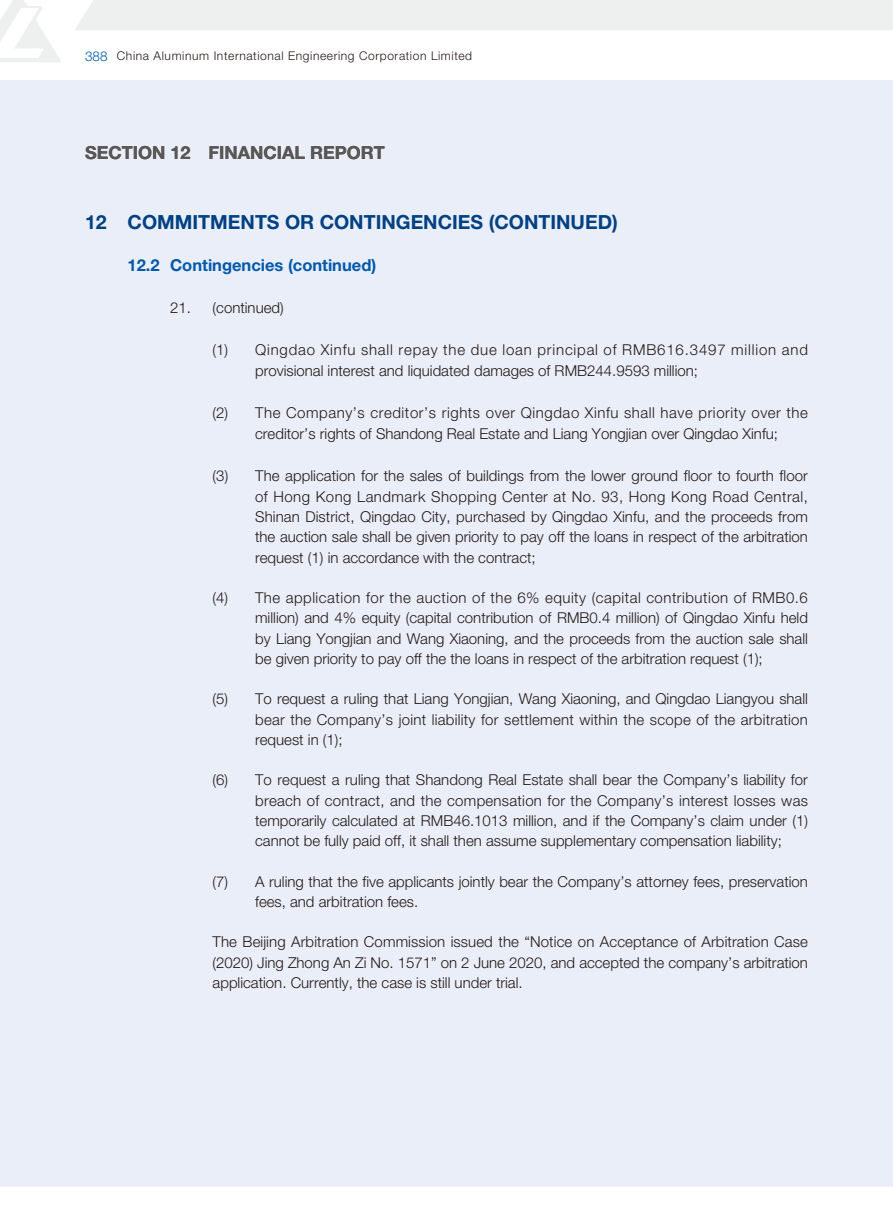
<style>
.page{position:relative;width:893px;height:1212px;background:#fff}
.page>*{position:absolute;margin:0;border:0;box-sizing:border-box;transform-origin:0 0}
.t1{font:700 19.5px "Helvetica Neue LT Std";color:#004184}
.t2{font:700 18px "Helvetica Neue LT Std";color:#595857}
.t3{font:700 16.5px "Helvetica Neue LT Std";color:#0059aa}
.t4{font:300 15px/20.2px "Helvetica Neue LT Std";color:#231916;text-align:justify}
.t5{font:300 15px/21px "Helvetica Neue LT Std";letter-spacing:.055em;color:#231916}
.t6{font:300 12px "Helvetica Neue LT Std";letter-spacing:.05em;color:#231916}
.s1{font-size:13.5px;color:#0059aa}
</style>
<div class="page">
<svg style="left:0;top:0;width:61px;height:62px"></svg>
<div style="left:75px;top:0;width:818px;height:30px;background:#eeefef"></div>
<div style="left:0;top:81px;width:893px;height:1106px;background:#eaeef8"></div>
<p class="t6" style="left:85px;top:51px;width:389px"><span class="s1">388</span> China Aluminum International Engineering Corporation Limited</p>
<p class="t2" style="left:85px;top:146px;width:301px">SECTION 12 FINANCIAL REPORT</p>
<h1 class="t1" style="left:85px;top:215px;width:534px">12 COMMITMENTS OR CONTINGENCIES (CONTINUED)</h1>
<p class="t3" style="left:128px;top:259px;width:250px">12.2 Contingencies (continued)</p>
<p class="t4" style="left:170px;top:299px;width:115px">21. (continued)</p>
<p class="t5" style="left:255px;top:341px;width:554px;text-indent:-43px">(1) Qingdao Xinfu shall repay the due loan principal of RMB616.3497 million and provisional interest and liquidated damages of RMB244.9593 million;</p>
<p class="t4" style="left:255px;top:404px;width:554px;line-height:21px;text-indent:-43px">(2) The Company’s creditor’s rights over Qingdao Xinfu shall have priority over the creditor’s rights of Shandong Real Estate and Liang Yongjian over Qingdao Xinfu;</p>
<p class="t4" style="left:255px;top:467px;width:554px;text-indent:-43px">(3) The application for the sales of buildings from the lower ground floor to fourth floor of Hong Kong Landmark Shopping Center at No. 93, Hong Kong Road Central, Shinan District, Qingdao City, purchased by Qingdao Xinfu, and the proceeds from the auction sale shall be given priority to pay off the loans in respect of the arbitration request (1) in accordance with the contract;</p>
<p class="t4" style="left:255px;top:589px;width:554px;text-indent:-43px">(4) The application for the auction of the 6% equity (capital contribution of RMB0.6 million) and 4% equity (capital contribution of RMB0.4 million) of Qingdao Xinfu held by Liang Yongjian and Wang Xiaoning, and the proceeds from the auction sale shall be given priority to pay off the the loans in respect of the arbitration request (1);</p>
<p class="t4" style="left:255px;top:691px;width:554px;text-indent:-43px">(5) To request a ruling that Liang Yongjian, Wang Xiaoning, and Qingdao Liangyou shall bear the Company’s joint liability for settlement within the scope of the arbitration request in (1);</p>
<p class="t4" style="left:255px;top:772px;width:554px;text-indent:-43px">(6) To request a ruling that Shandong Real Estate shall bear the Company’s liability for breach of contract, and the compensation for the Company’s interest losses was temporarily calculated at RMB46.1013 million, and if the Company’s claim under (1) cannot be fully paid off, it shall then assume supplementary compensation liability;</p>
<p class="t4" style="left:255px;top:873px;width:554px;text-indent:-43px">(7) A ruling that the five applicants jointly bear the Company’s attorney fees, preservation fees, and arbitration fees.</p>
<p class="t4" style="left:213px;top:934px;width:597px">The Beijing Arbitration Commission issued the “Notice on Acceptance of Arbitration Case (2020) Jing Zhong An Zi No. 1571” on 2 June 2020, and accepted the company’s arbitration application. Currently, the case is still under trial.</p>
</div>
